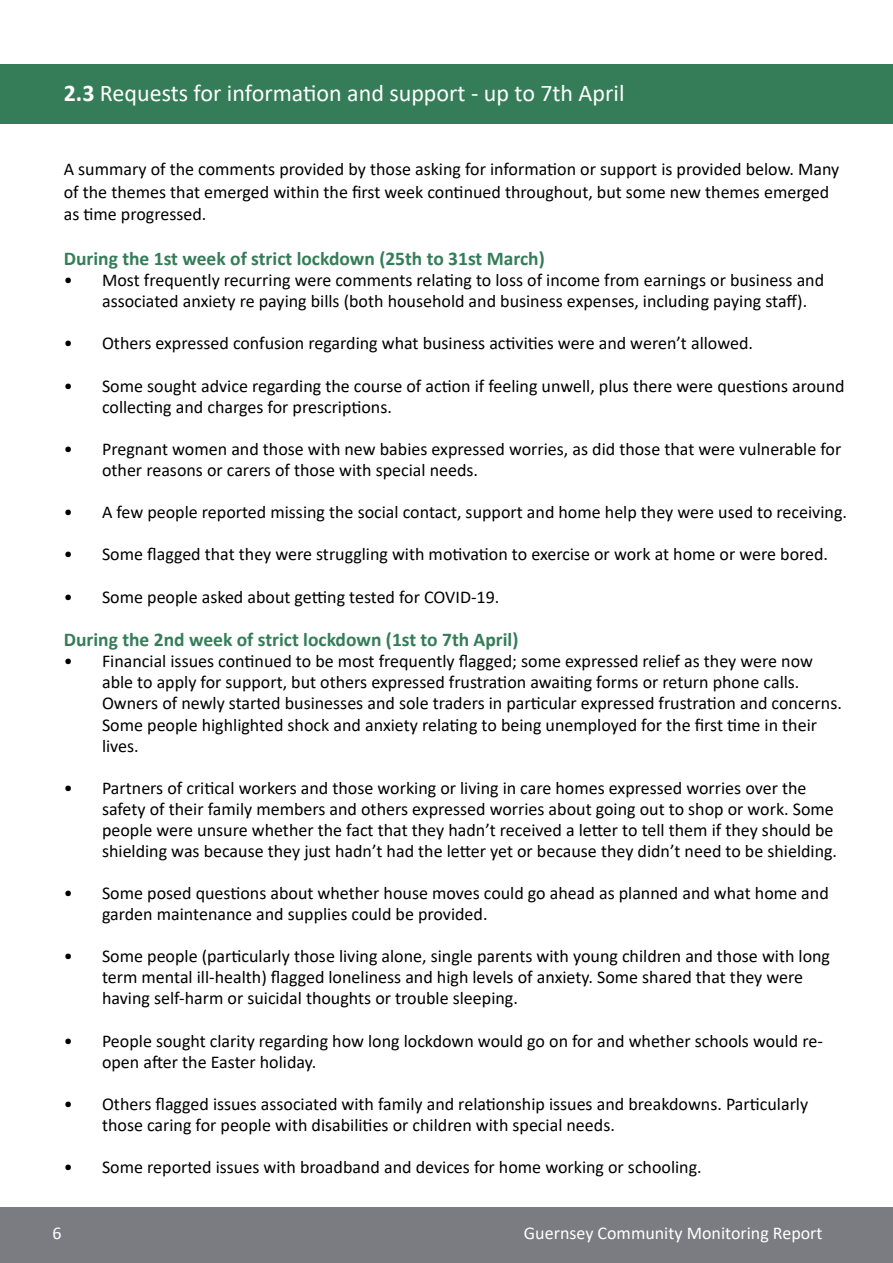
<style>
.page{position:relative;width:893px;height:1263px;background:#fff}
.page>*{position:absolute;margin:0;border:0;box-sizing:border-box;transform-origin:0 0}
.t1{font:24px "Calibri";color:#fff}
.t2{font:700 19.5px "Calibri";color:#357d58}
.t3{font:18px/21px "Calibri";color:#000}
.t4{font:18px "Calibri";color:#fff}
.s1{font-weight:700}
</style>
<div class="page">
<div style="left:0;top:1208px;width:893px;height:55px;background:#7a7c81"></div>
<div style="left:0;top:64px;width:893px;height:59px;background:#357d58"></div>
<h1 class="t1" style="left:64px;top:76px;width:562px"><span class="s1">2.3</span> Requests for information and support - up to 7th April</h1>
<p class="t3" style="left:64px;top:157px;width:777px;line-height:22.5px">A summary of the comments provided by those asking for information or support is provided below. Many of the themes that emerged within the first week continued throughout, but some new themes emerged as time progressed.</p>
<p class="t2" style="left:64px;top:245px;width:482px">During the 1st week of strict lockdown (25th to 31st March)</p>
<p class="t3" style="left:102px;top:269px;width:724px;text-indent:-38px">• Most frequently recurring were comments relating to loss of income from earnings or business and associated anxiety re paying bills (both household and business expenses, including paying staff).</p>
<p class="t3" style="left:64px;top:332px;width:691px">• Others expressed confusion regarding what business activities were and weren’t allowed.</p>
<p class="t3" style="left:102px;top:375px;width:744px;text-indent:-38px">• Some sought advice regarding the course of action if feeling unwell, plus there were questions around collecting and charges for prescriptions.</p>
<p class="t3" style="left:102px;top:438px;width:741px;text-indent:-38px">• Pregnant women and those with new babies expressed worries, as did those that were vulnerable for other reasons or carers of those with special needs.</p>
<p class="t3" style="left:64px;top:501px;width:785px">• A few people reported missing the social contact, support and home help they were used to receiving.</p>
<p class="t3" style="left:64px;top:543px;width:766px">• Some flagged that they were struggling with motivation to exercise or work at home or were bored.</p>
<p class="t3" style="left:64px;top:586px;width:437px">• Some people asked about getting tested for COVID-19.</p>
<p class="t2" style="left:64px;top:626px;width:456px">During the 2nd week of strict lockdown (1st to 7th April)</p>
<p class="t3" style="left:102px;top:650px;width:741px;text-indent:-38px">• Financial issues continued to be most frequently flagged; some expressed relief as they were now able to apply for support, but others expressed frustration awaiting forms or return phone calls.<br>Owners of newly started businesses and sole traders in particular expressed frustration and concerns.<br>Some people highlighted shock and anxiety relating to being unemployed for the first time in their lives.</p>
<p class="t3" style="left:102px;top:777px;width:737px;text-indent:-38px">• Partners of critical workers and those working or living in care homes expressed worries over the safety of their family members and others expressed worries about going out to shop or work. Some people were unsure whether the fact that they hadn’t received a letter to tell them if they should be shielding was because they just hadn’t had the letter yet or because they didn’t need to be shielding.</p>
<p class="t3" style="left:102px;top:882px;width:728px;text-indent:-38px">• Some posed questions about whether house moves could go ahead as planned and what home and garden maintenance and supplies could be provided.</p>
<p class="t3" style="left:102px;top:945px;width:729px;text-indent:-38px">• Some people (particularly those living alone, single parents with young children and those with long term mental ill-health) flagged loneliness and high levels of anxiety. Some shared that they were having self-harm or suicidal thoughts or trouble sleeping.</p>
<p class="t3" style="left:102px;top:1030px;width:722px;text-indent:-38px">• People sought clarity regarding how long lockdown would go on for and whether schools would re&shy;open after the Easter holiday.</p>
<p class="t3" style="left:102px;top:1093px;width:708px;text-indent:-38px">• Others flagged issues associated with family and relationship issues and breakdowns. Particularly those caring for people with disabilities or children with special needs.</p>
<p class="t3" style="left:64px;top:1156px;width:639px">• Some reported issues with broadband and devices for home working or schooling.</p>
<p class="t4" style="left:52px;top:1220px;width:11px">6</p>
<p class="t4" style="left:524px;top:1220px;width:300px">Guernsey Community Monitoring Report</p>
</div>
